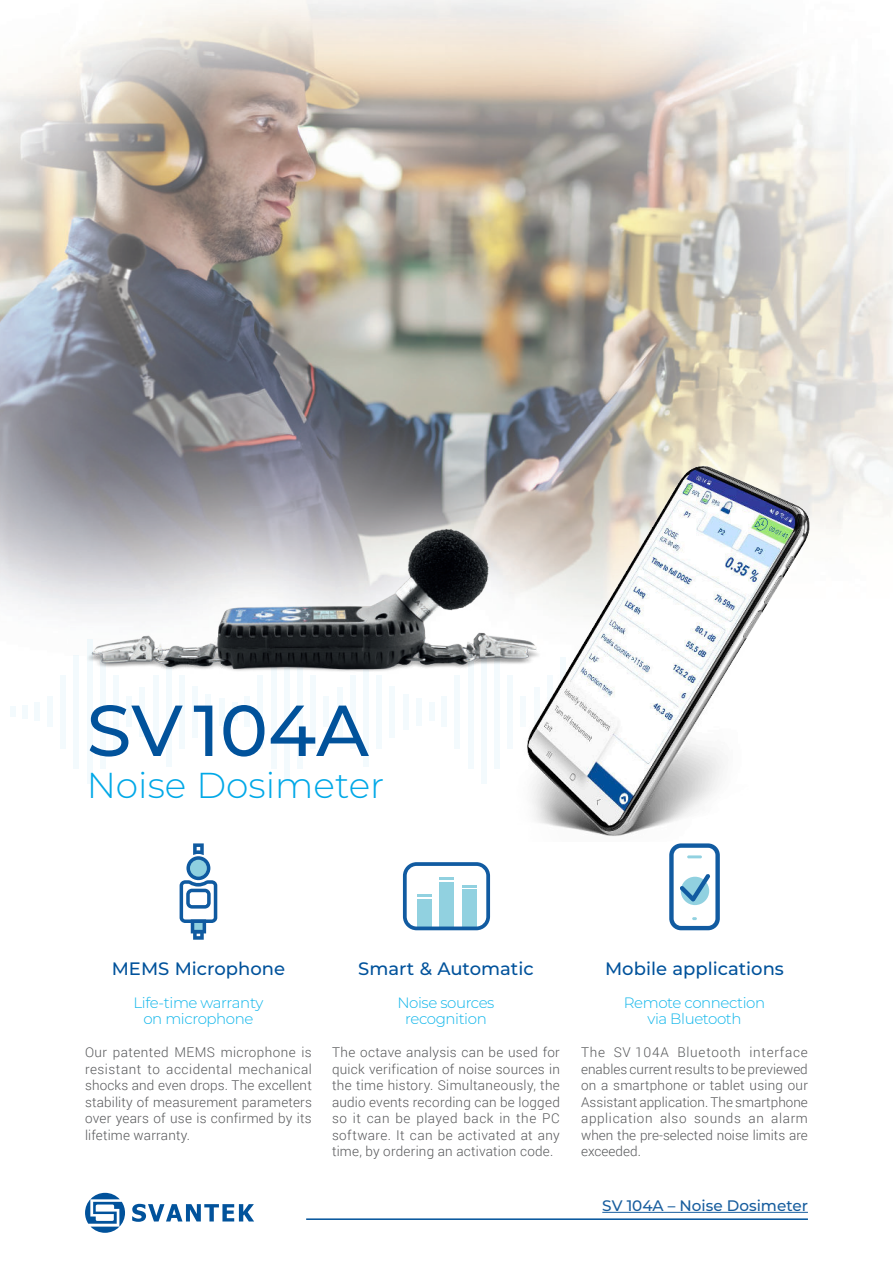
<style>
.page{position:relative;width:893px;height:1263px;background:#fff}
.page>*{position:absolute;margin:0;border:0;box-sizing:border-box;transform-origin:0 0}
.t1{font:500 72px "Montserrat";color:#01529b}
.t2{font:300 36px "Montserrat";color:#00a8e7}
.t3{font:500 18px "Montserrat";color:#01529b}
.t4{font:500 15.15px "Montserrat";color:#175d9e}
.t5{font:300 15px/16.5px "Montserrat";letter-spacing:-.025em;color:#0eb5ea;text-align:center}
.t6{font:300 13.5px/16.5px "Roboto";letter-spacing:.015em;color:#57585a;text-align:justify}
</style>
<div class="page">
<img style="left:0;top:0;width:893px;height:612px">
<div style="left:244px;top:696px;width:6px;height:31px;background:#f3fafd"></div>
<div style="left:257px;top:675px;width:6px;height:73px;background:#f3fafd"></div>
<div style="left:271px;top:655px;width:6px;height:113px;background:#f3fafd"></div>
<div style="left:284px;top:639px;width:6px;height:145px;background:#f3fafd"></div>
<div style="left:323px;top:696px;width:6px;height:31px;background:#f3fafd"></div>
<div style="left:310px;top:675px;width:6px;height:73px;background:#f3fafd"></div>
<div style="left:297px;top:655px;width:6px;height:113px;background:#f3fafd"></div>
<div style="left:337px;top:687px;width:6px;height:49px;background:#f3fafd"></div>
<div style="left:350px;top:675px;width:6px;height:73px;background:#f3fafd"></div>
<div style="left:363px;top:657px;width:6px;height:110px;background:#f3fafd"></div>
<div style="left:376px;top:675px;width:6px;height:73px;background:#f3fafd"></div>
<div style="left:389px;top:686px;width:6px;height:51px;background:#f3fafd"></div>
<div style="left:403px;top:694px;width:6px;height:35px;background:#f3fafd"></div>
<div style="left:416px;top:698px;width:6px;height:27px;background:#f3fafd"></div>
<div style="left:429px;top:702px;width:6px;height:19px;background:#f3fafd"></div>
<div style="left:441px;top:696px;width:6px;height:31px;background:#f3fafd"></div>
<div style="left:454px;top:675px;width:6px;height:73px;background:#f3fafd"></div>
<div style="left:47px;top:696px;width:6px;height:31px;background:#f3fafd"></div>
<div style="left:60px;top:675px;width:6px;height:73px;background:#f3fafd"></div>
<div style="left:73px;top:655px;width:6px;height:113px;background:#f3fafd"></div>
<div style="left:87px;top:639px;width:6px;height:145px;background:#f3fafd"></div>
<div style="left:126px;top:696px;width:6px;height:31px;background:#f3fafd"></div>
<div style="left:113px;top:675px;width:6px;height:73px;background:#f3fafd"></div>
<div style="left:100px;top:655px;width:6px;height:113px;background:#f3fafd"></div>
<div style="left:139px;top:687px;width:6px;height:49px;background:#f3fafd"></div>
<div style="left:153px;top:675px;width:6px;height:73px;background:#f3fafd"></div>
<div style="left:166px;top:657px;width:6px;height:110px;background:#f3fafd"></div>
<div style="left:179px;top:675px;width:6px;height:73px;background:#f3fafd"></div>
<div style="left:192px;top:686px;width:6px;height:51px;background:#f3fafd"></div>
<div style="left:205px;top:694px;width:6px;height:35px;background:#f3fafd"></div>
<div style="left:219px;top:698px;width:6px;height:27px;background:#f3fafd"></div>
<div style="left:232px;top:702px;width:6px;height:19px;background:#f3fafd"></div>
<div style="left:34px;top:702px;width:6px;height:19px;background:#f3fafd"></div>
<div style="left:22px;top:705px;width:6px;height:13px;background:#f3fafd"></div>
<div style="left:10px;top:706px;width:6px;height:11px;background:#f3fafd"></div>
<svg style="left:669px;top:843px;width:51px;height:87px"></svg>
<svg style="left:180px;top:843px;width:37px;height:97px"></svg>
<img style="left:68px;top:518px;width:392px;height:154px">
<img style="left:460px;top:449px;width:351px;height:387px">
<svg style="left:403px;top:862px;width:87px;height:68px"></svg>
<svg style="left:85px;top:1193px;width:40px;height:40px"></svg>
<svg style="left:132px;top:1204px;width:122px;height:18px"></svg>
<hr style="left:602px;top:1212px;width:206px;height:1px;background:#175d9e">
<hr style="left:306px;top:1218px;width:502px;height:2px;background:#01529b">
<h1 class="t1" style="left:87px;top:701px;width:284px">SV 104A</h1>
<h2 class="t2" style="left:87px;top:771px;width:299px">Noise Dosimeter</h2>
<h3 class="t3" style="left:112px;top:961px;width:175px">MEMS Microphone</h3>
<p class="t5" style="left:134px;top:995px;width:131px">Life-time warranty on microphone</p>
<p class="t6" style="left:85px;top:1045px;width:228px">Our patented MEMS microphone is resistant to accidental mechanical shocks and even drops. The excellent stability of measurement parameters over years of use is confirmed by its lifetime warranty.</p>
<h3 class="t3" style="left:358px;top:961px;width:177px">Smart &amp; Automatic</h3>
<p class="t5" style="left:397px;top:995px;width:99px">Noise sources recognition</p>
<p class="t6" style="left:332px;top:1045px;width:229px">The octave analysis can be used for quick verification of noise sources in the time history. Simultaneously, the audio events recording can be logged so it can be played back in the PC software. It can be activated at any time, by ordering an activation code.</p>
<h3 class="t3" style="left:605px;top:961px;width:180px">Mobile applications</h3>
<p class="t5" style="left:624px;top:995px;width:143px">Remote connection via Bluetooth</p>
<p class="t6" style="left:581px;top:1044px;width:228px">The SV 104A Bluetooth interface enables current results to be previewed on a smartphone or tablet using our Assistant application. The smartphone application also sounds an alarm when the pre-selected noise limits are exceeded.</p>
<p class="t4" style="left:602px;top:1199px;width:207px">SV 104A – Noise Dosimeter</p>
</div>
